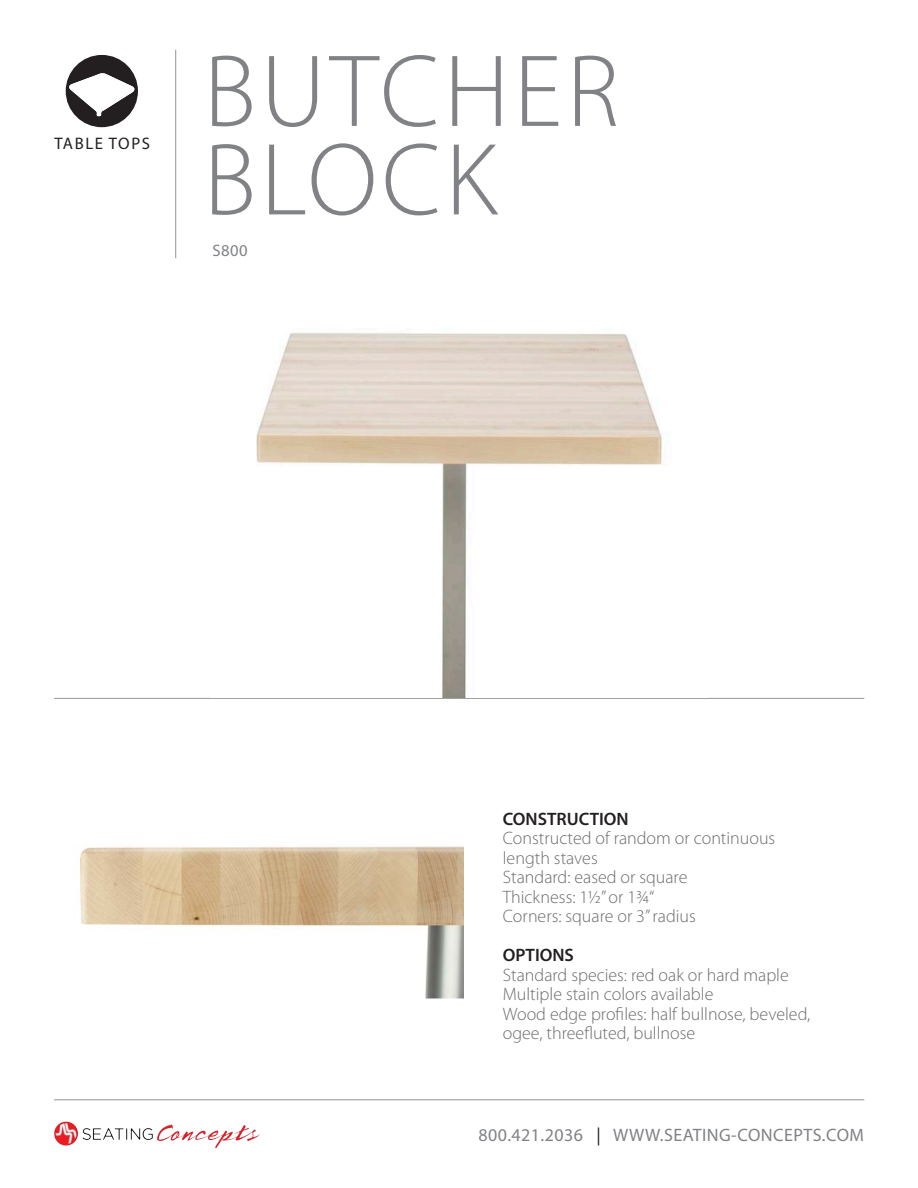
<style>
.page{position:relative;width:918px;height:1188px;background:#fff}
.page>*{position:absolute;margin:0;border:0;box-sizing:border-box;transform-origin:0 0}
.t1{font:300 103.5px/88.5px "Myriad Pro";letter-spacing:.045em;color:#808285}
.Spec_information{font:300 18px/19.5px "Myriad Pro";color:#6c6d70}
.t2{font:18px "Myriad Pro";letter-spacing:.025em;color:#808285}
.t3{font:600 18px "Myriad Pro";color:#231f20}
.t4{font:16.65px "Myriad Pro";letter-spacing:.095em;color:#231f20}
.t5{font:16.65px "Myriad Pro";color:#808285}
.s1{color:#231f20}
</style>
<div class="page">
<hr style="left:175px;top:50px;width:1px;height:208px;background:#939598">
<hr style="left:54px;top:1099px;width:810px;height:1px;background:#939598">
<img style="left:54px;top:1121px;width:206px;height:28px">
<div style="left:66px;top:55px;width:72px;height:72px;background:#231f20;border-radius:50%"></div>
<svg style="left:69px;top:73px;width:66px;height:43px"></svg>
<hr style="left:54px;top:698px;width:810px;height:1px;background:#939598">
<img style="left:256px;top:332px;width:407px;height:365px">
<img style="left:80px;top:846px;width:383px;height:153px">
<p class="t4" style="left:54px;top:133px;width:97px">TABLE TOPS</p>
<p class="t1" style="left:204px;top:46px;width:417px">BUTCHER<br>BLOCK</p>
<p class="t5" style="left:213px;top:240px;width:36px">S800</p>
<p class="t3" style="left:503px;top:807px;width:127px">CONSTRUCTION</p>
<p class="Spec_information" style="left:503px;top:828px;width:274px">Constructed of random or continuous length staves</p>
<p class="Spec_information" style="left:503px;top:867px;width:186px">Standard: eased or square</p>
<p class="Spec_information" style="left:503px;top:887px;width:153px">Thickness: 1½” or 1¾“</p>
<p class="Spec_information" style="left:503px;top:906px;width:194px">Corners: square or 3” radius</p>
<p class="t3" style="left:503px;top:944px;width:73px">OPTIONS</p>
<p class="Spec_information" style="left:503px;top:965px;width:287px">Standard species: red oak or hard maple</p>
<p class="Spec_information" style="left:503px;top:984px;width:212px">Multiple stain colors available</p>
<p class="Spec_information" style="left:503px;top:1004px;width:309px">Wood edge profiles: half bullnose, beveled, ogee, threefluted, bullnose</p>
<p class="t2" style="left:478px;top:1124px;width:387px">800.421.2036 <span class="s1">|</span> WWW.SEATING-CONCEPTS.COM</p>
</div>
